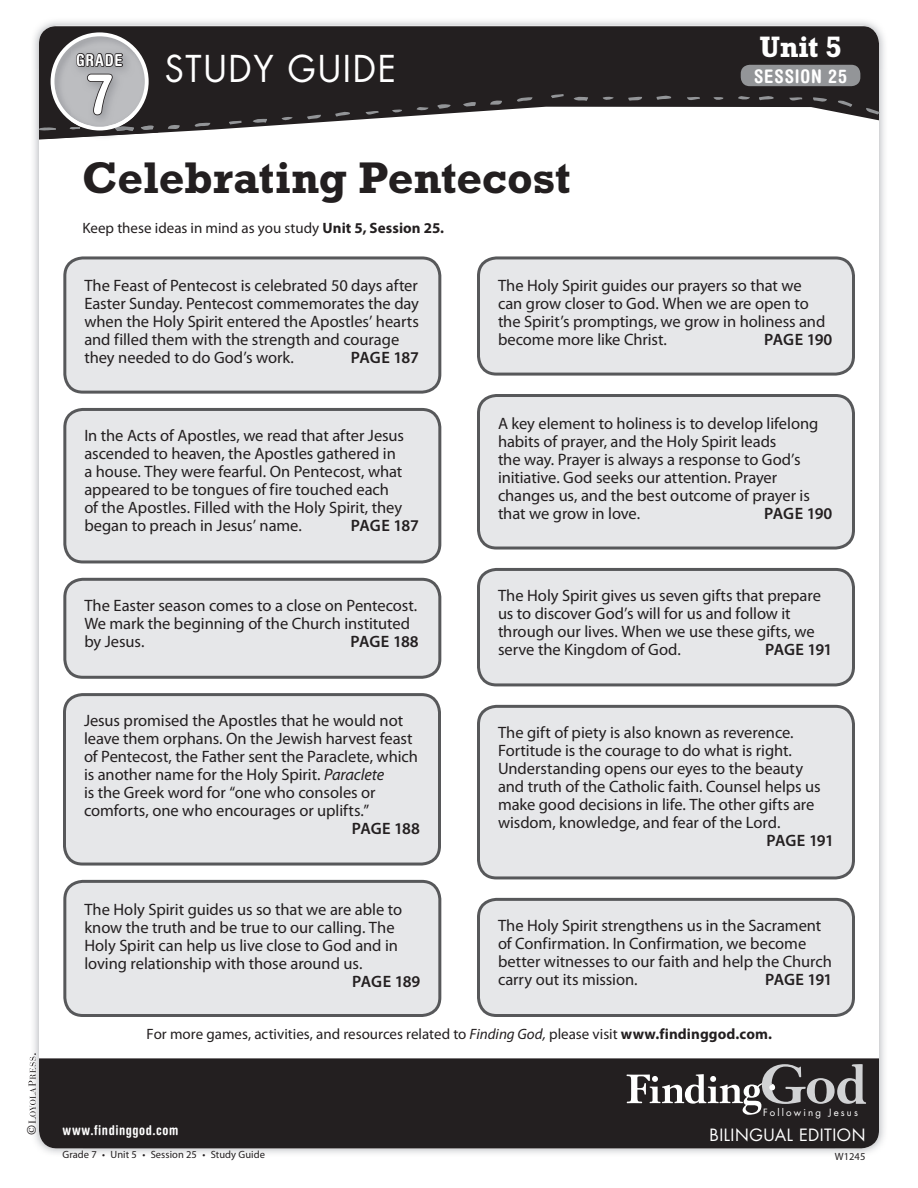
<style>
.page{position:relative;width:918px;height:1188px;background:#fff}
.page>*{position:absolute;margin:0;border:0;box-sizing:border-box;transform-origin:0 0}
.t1{font:700 condensed 55.5px "Helvetica Rounded LT Std";color:#fff}
.t2{font:700 45px "Rockwell Std";letter-spacing:-.005em;color:#231f20}
.t3{font:36px "Futura Std";letter-spacing:.05em;color:#fff;scale:.95 1}
.t4{font:700 30px "Rockwell Std";color:#fff}
.t5{font:700 condensed 18.75px "Helvetica Rounded LT Std";letter-spacing:.045em;color:#fff}
.t6{font:16.5px/18px "Myriad Pro";letter-spacing:-.005em;color:#231f20}
.t7{font:600 16.5px "Myriad Pro";letter-spacing:-.015em;color:#231f20}
.t8{font:16.5px "Futura Std";letter-spacing:.03em;color:#fff}
.t9{font:700 condensed 16.5px "Helvetica Rounded LT Std";letter-spacing:.055em;color:#fff}
.t10{font:15px "Myriad Pro";color:#231f20}
.t11{font:700 condensed 13.5px "Helvetica Rounded LT Std";letter-spacing:.04em;color:#fff}
.t12{font:12px "Janson Text LT Std";color:#231f20}
.t13{font:10.5px "Myriad Pro";letter-spacing:.005em;color:#231f20}
.t14{font:9.75px "Futura Std";letter-spacing:.22em;color:#fff}
.s1{font-weight:700}
.s2{font-style:italic}
</style>
<div class="page">
<svg style="left:154px;top:26px;width:725px;height:107px;fill:#231f20"></svg>
<svg style="left:838px;top:100px;width:14px;height:7px"></svg>
<svg style="left:866px;top:108px;width:13px;height:7px"></svg>
<svg style="left:738px;top:94px;width:12px;height:7px"></svg>
<svg style="left:713px;top:97px;width:10px;height:4px"></svg>
<svg style="left:687px;top:96px;width:13px;height:7px"></svg>
<svg style="left:789px;top:97px;width:13px;height:6px"></svg>
<svg style="left:657px;top:95px;width:14px;height:5px"></svg>
<svg style="left:759px;top:95px;width:15px;height:5px"></svg>
<svg style="left:628px;top:97px;width:14px;height:5px"></svg>
<svg style="left:813px;top:97px;width:14px;height:7px"></svg>
<svg style="left:603px;top:96px;width:11px;height:5px"></svg>
<svg style="left:574px;top:96px;width:14px;height:6px"></svg>
<svg style="left:551px;top:94px;width:13px;height:4px"></svg>
<svg style="left:517px;top:97px;width:16px;height:6px"></svg>
<svg style="left:490px;top:100px;width:12px;height:6px"></svg>
<svg style="left:463px;top:101px;width:13px;height:7px"></svg>
<svg style="left:437px;top:104px;width:14px;height:5px"></svg>
<svg style="left:417px;top:105px;width:12px;height:6px"></svg>
<svg style="left:392px;top:109px;width:10px;height:5px"></svg>
<svg style="left:366px;top:111px;width:13px;height:6px"></svg>
<svg style="left:335px;top:111px;width:15px;height:6px"></svg>
<svg style="left:307px;top:115px;width:14px;height:5px"></svg>
<svg style="left:282px;top:116px;width:11px;height:6px"></svg>
<svg style="left:253px;top:118px;width:14px;height:6px"></svg>
<svg style="left:229px;top:121px;width:13px;height:3px"></svg>
<svg style="left:195px;top:122px;width:15px;height:6px"></svg>
<svg style="left:168px;top:124px;width:12px;height:7px"></svg>
<div style="left:39px;top:1058px;width:840px;height:90px;background:#231f20"></div>
<svg style="left:28px;top:1053px;width:8px;height:71px"></svg>
<div style="left:65px;top:258px;width:375px;height:134px;background:#e6e7e9;border-radius:18px"></div>
<div style="left:63px;top:256px;width:378px;height:138px;border:3px solid #57585a;border-radius:18px"></div>
<div style="left:65px;top:409px;width:375px;height:153px;background:#e6e7e9;border-radius:18px"></div>
<div style="left:63px;top:408px;width:378px;height:155px;border:3px solid #57585a;border-radius:18px"></div>
<div style="left:65px;top:579px;width:375px;height:98px;background:#e6e7e9;border-radius:18px"></div>
<div style="left:63px;top:578px;width:378px;height:101px;border:3px solid #57585a;border-radius:18px"></div>
<div style="left:64px;top:695px;width:376px;height:169px;background:#e6e7e9;border-radius:18px"></div>
<div style="left:63px;top:693px;width:378px;height:173px;border:3px solid #57585a;border-radius:18px"></div>
<div style="left:65px;top:881px;width:375px;height:135px;background:#e6e7e9;border-radius:18px"></div>
<div style="left:63px;top:880px;width:378px;height:137px;border:3px solid #57585a;border-radius:18px"></div>
<div style="left:478px;top:258px;width:376px;height:116px;background:#e6e7e9;border-radius:18px"></div>
<div style="left:477px;top:256px;width:378px;height:120px;border:3px solid #57585a;border-radius:18px"></div>
<div style="left:478px;top:396px;width:376px;height:152px;background:#e6e7e9;border-radius:18px"></div>
<div style="left:477px;top:394px;width:378px;height:156px;border:3px solid #57585a;border-radius:18px"></div>
<div style="left:478px;top:569px;width:376px;height:116px;background:#e6e7e9;border-radius:18px"></div>
<div style="left:477px;top:568px;width:378px;height:118px;border:3px solid #57585a;border-radius:18px"></div>
<div style="left:478px;top:706px;width:376px;height:172px;background:#e6e7e9;border-radius:18px"></div>
<div style="left:477px;top:705px;width:378px;height:174px;border:3px solid #57585a;border-radius:18px"></div>
<div style="left:478px;top:899px;width:376px;height:117px;background:#e6e7e9;border-radius:18px"></div>
<div style="left:477px;top:898px;width:378px;height:119px;border:3px solid #57585a;border-radius:18px"></div>
<img style="left:154px;top:29px;width:4px;height:104px">
<svg style="left:38px;top:19px;width:116px;height:148px"></svg>
<svg style="left:627px;top:1064px;width:239px;height:51px;background:#535051"></svg>
<div style="left:741px;top:65px;width:119px;height:21px;background:#939598;border-radius:9px"></div>
<p class="t12" style="left:24px;top:1135px;width:12px;rotate:-90deg">©</p>
<p class="t9" style="left:76px;top:50px;width:48px">GRADE</p>
<h1 class="t1" style="left:87px;top:60px;width:26px">7</h1>
<h3 class="t3" style="left:165px;top:46px;width:245px">STUDY GUIDE</h3>
<h2 class="t2" style="left:82px;top:151px;width:490px">Celebrating Pentecost</h2>
<p class="t10" style="left:82px;top:219px;width:363px">Keep these ideas in mind as you study <span class="s1">Unit 5, Session 25.</span></p>
<h3 class="t4" style="left:760px;top:29px;width:84px">Unit 5</h3>
<p class="t5" style="left:754px;top:65px;width:95px">SESSION 25</p>
<p class="t6" style="left:84px;top:277px;width:336px">The Feast of Pentecost is celebrated 50 days after Easter Sunday. Pentecost commemorates the day when the Holy Spirit entered the Apostles’ hearts and filled them with the strength and courage they needed to do God’s work.</p>
<p class="t7" style="left:351px;top:349px;width:69px">PAGE 187</p>
<p class="t6" style="left:84px;top:427px;width:321px">In the Acts of Apostles, we read that after Jesus ascended to heaven, the Apostles gathered in a house. They were fearful. On Pentecost, what appeared to be tongues of fire touched each of the Apostles. Filled with the Holy Spirit, they began to preach in Jesus’ name.</p>
<p class="t7" style="left:351px;top:517px;width:69px">PAGE 187</p>
<p class="t6" style="left:84px;top:597px;width:334px">The Easter season comes to a close on Pentecost.<br>We mark the beginning of the Church instituted by Jesus.</p>
<p class="t7" style="left:351px;top:633px;width:70px">PAGE 188</p>
<p class="t6" style="left:84px;top:712px;width:335px">Jesus promised the Apostles that he would not leave them orphans. On the Jewish harvest feast of Pentecost, the Father sent the Paraclete, which is another name for the Holy Spirit. <span class="s2">Paraclete<br></span>is the Greek word for “one who consoles or comforts, one who encourages or uplifts.”</p>
<p class="t7" style="left:352px;top:820px;width:70px">PAGE 188</p>
<p class="t6" style="left:84px;top:901px;width:319px">The Holy Spirit guides us so that we are able to know the truth and be true to our calling. The Holy Spirit can help us live close to God and in loving relationship with those around us.</p>
<p class="t7" style="left:352px;top:972px;width:70px">PAGE 189</p>
<p class="t6" style="left:498px;top:277px;width:329px">The Holy Spirit guides our prayers so that we can grow closer to God. When we are open to the Spirit’s promptings, we grow in holiness and become more like Christ.</p>
<p class="t7" style="left:764px;top:331px;width:70px">PAGE 190</p>
<p class="t6" style="left:498px;top:415px;width:322px">A key element to holiness is to develop lifelong habits of prayer, and the Holy Spirit leads<br>the way. Prayer is always a response to God’s initiative. God seeks our attention. Prayer changes us, and the best outcome of prayer is that we grow in love.</p>
<p class="t7" style="left:764px;top:504px;width:70px">PAGE 190</p>
<p class="t6" style="left:498px;top:587px;width:325px">The Holy Spirit gives us seven gifts that prepare us to discover God’s will for us and follow it through our lives. When we use these gifts, we serve the Kingdom of God.</p>
<p class="t7" style="left:765px;top:641px;width:69px">PAGE 191</p>
<p class="t6" style="left:498px;top:724px;width:324px">The gift of piety is also known as reverence.<br>Fortitude is the courage to do what is right.<br>Understanding opens our eyes to the beauty and truth of the Catholic faith. Counsel helps us make good decisions in life. The other gifts are wisdom, knowledge, and fear of the Lord.</p>
<p class="t7" style="left:767px;top:832px;width:69px">PAGE 191</p>
<p class="t6" style="left:498px;top:917px;width:335px">The Holy Spirit strengthens us in the Sacrament of Confirmation. In Confirmation, we become better witnesses to our faith and help the Church carry out its mission.</p>
<p class="t7" style="left:765px;top:971px;width:69px">PAGE 191</p>
<p class="t10" style="left:147px;top:1026px;width:627px">For more games, activities, and resources related to <span class="s2">Finding God,</span> please visit <span class="s1">www.findinggod.com.</span></p>
<p class="t11" style="left:63px;top:1122px;width:117px">www.findinggod.com</p>
<p class="t13" style="left:63px;top:1149px;width:204px">Grade 7 • Unit 5 • Session 25 • Study Guide</p>
<p class="t14" style="left:763px;top:1106px;width:96px">Following Jesus</p>
<p class="t8" style="left:710px;top:1124px;width:157px">BILINGUAL EDITION</p>
<p class="t13" style="left:835px;top:1150px;width:32px">W1245</p>
</div>
